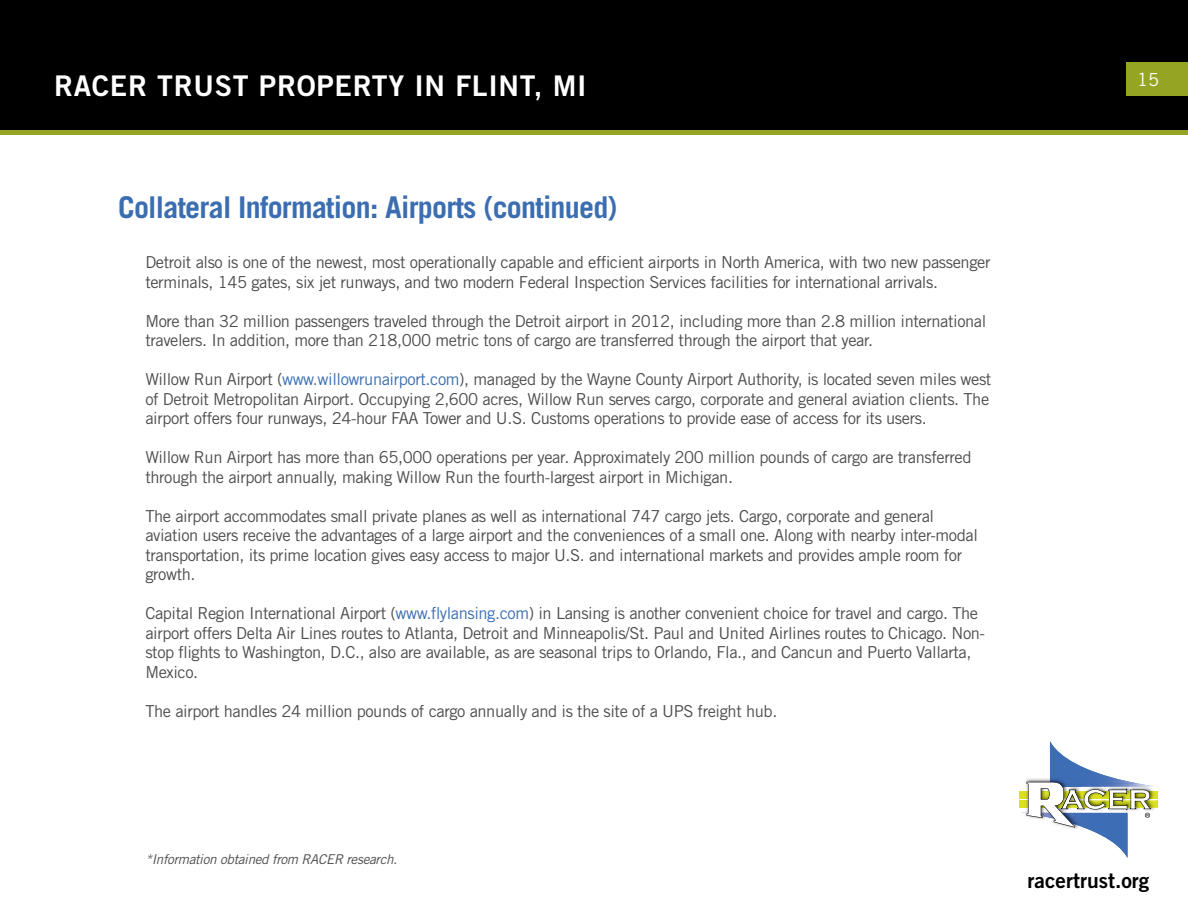
<style>
.page{position:relative;width:1188px;height:918px;background:#fff}
.page>*{position:absolute;margin:0;border:0;box-sizing:border-box;transform-origin:0 0}
.t1{font:700 30px "Trade Gothic LT Std";letter-spacing:-.025em;color:#3b6db1}
.t2{font:28.5px "Trade Gothic LT Std Bd 2";letter-spacing:.025em;color:#fff}
.t3{font:21px "Trade Gothic LT Std Bd 2";color:#000}
.t4{font:18px "Trade Gothic LT Std";color:#fff}
.t5{font:16.5px/19.5px "Trade Gothic LT Std";letter-spacing:-.025em;color:#4d4d4f}
.t6{font:italic 13.5px "Trade Gothic LT Std";letter-spacing:-.025em;color:#4d4d4f}
.s1{color:#3b6db1}
</style>
<div class="page">
<div style="left:1px;top:1px;width:1186px;height:131px;background:#000"></div>
<div style="left:0;top:0;width:1188px;height:133px;border:2px solid #000"></div>
<div style="left:1126px;top:62px;width:62px;height:34px;background:#96a424"></div>
<div style="left:0;top:130px;width:1188px;height:5px;background:#96a424"></div>
<div style="left:1019px;top:791px;width:139px;height:7px;background:#dbe120"></div>
<div style="left:1019px;top:801px;width:139px;height:7px;background:#dbe120"></div>
<svg style="left:1021px;top:741px;width:137px;height:117px"></svg>
<h2 class="t2" style="left:54px;top:68px;width:534px">RACER TRUST PROPERTY IN FLINT, MI</h2>
<h1 class="t1" style="left:118px;top:189px;width:501px">Collateral Information: Airports (continued)</h1>
<p class="t5" style="left:145px;top:253px;width:847px">Detroit also is one of the newest, most operationally capable and efficient airports in North America, with two new passenger terminals, 145 gates, six jet runways, and two modern Federal Inspection Services facilities for international arrivals.</p>
<p class="t5" style="left:145px;top:311px;width:843px">More than 32 million passengers traveled through the Detroit airport in 2012, including more than 2.8 million international travelers. In addition, more than 218,000 metric tons of cargo are transferred through the airport that year.</p>
<p class="t5" style="left:145px;top:370px;width:848px">Willow Run Airport (<span class="s1">www.willowrunairport.com</span>), managed by the Wayne County Airport Authority, is located seven miles west of Detroit Metropolitan Airport. Occupying 2,600 acres, Willow Run serves cargo, corporate and general aviation clients. The airport offers four runways, 24-hour FAA Tower and U.S. Customs operations to provide ease of access for its users.</p>
<p class="t5" style="left:145px;top:448px;width:828px">Willow Run Airport has more than 65,000 operations per year. Approximately 200 million pounds of cargo are transferred through the airport annually, making Willow Run the fourth-largest airport in Michigan.</p>
<p class="t5" style="left:145px;top:506px;width:834px">The airport accommodates small private planes as well as international 747 cargo jets. Cargo, corporate and general aviation users receive the advantages of a large airport and the conveniences of a small one. Along with nearby inter-modal transportation, its prime location gives easy access to major U.S. and international markets and provides ample room for growth.</p>
<p class="t5" style="left:145px;top:604px;width:841px">Capital Region International Airport (<span class="s1">www.flylansing.com</span>) in Lansing is another convenient choice for travel and cargo. The airport offers Delta Air Lines routes to Atlanta, Detroit and Minneapolis/St. Paul and United Airlines routes to Chicago. Non&shy;stop flights to Washington, D.C., also are available, as are seasonal trips to Orlando, Fla., and Cancun and Puerto Vallarta, Mexico.</p>
<p class="t5" style="left:145px;top:701px;width:634px">The airport handles 24 million pounds of cargo annually and is the site of a UPS freight hub.</p>
<p class="t4" style="left:1137px;top:68px;width:23px">15</p>
<p class="t6" style="left:145px;top:851px;width:253px">*Information obtained from RACER research.</p>
<p class="t3" style="left:1028px;top:867px;width:123px">racertrust.org</p>
</div>
